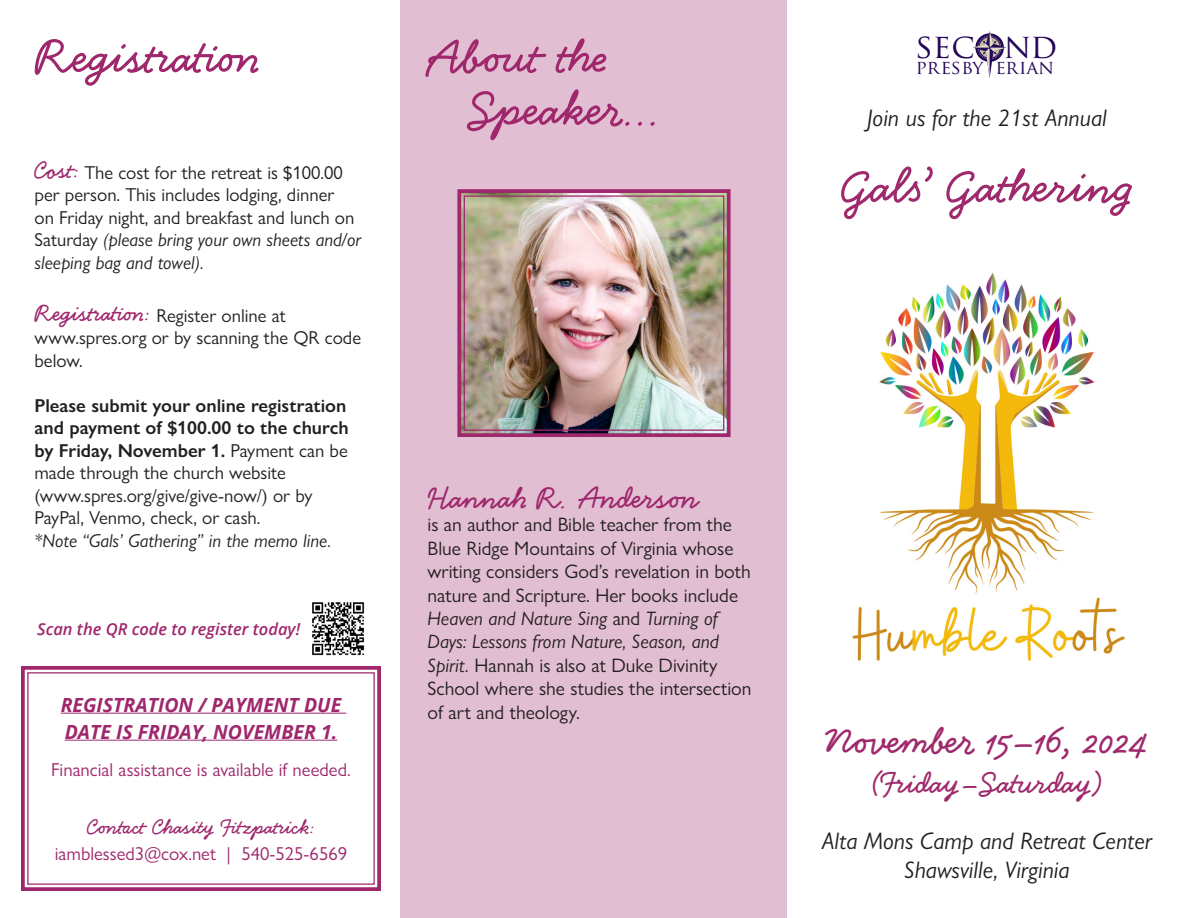
<style>
.page{position:relative;width:1188px;height:918px;background:#fff}
.page>*{position:absolute;margin:0;border:0;box-sizing:border-box;transform-origin:0 0}
.t1{font:700 52.5px "Handsome Pro";letter-spacing:.015em;color:#9f276c}
.t2{font:700 52.5px "Handsome Pro";color:#9e296c}
.t3{font:700 52.5px "Handsome Pro";letter-spacing:.05em;color:#9f276c}
.t4{font:700 42px "Handsome Pro";color:#9e296c}
.t5{font:33.15px "Trajan Pro";color:#230658}
.t6{font:700 33px "Handsome Pro";color:#9e296c}
.t7{font:700 33px "Handsome Pro";color:#9f276c}
.t8{font:italic 24px "Gill Sans Nova";color:#231f20}
.t9{font:700 22.5px "Handsome Pro";color:#9f276c}
.t10{font:19.5px/23.4px "Gill Sans Nova";color:#231f20}
.t11{font:italic 700 19.5px/27px "Open Sans";color:#9f276c}
.t12{font:18.9px "Trajan Pro";letter-spacing:.005em;color:#230658}
.t13{font:18.75px/22.5px "Gill Sans Nova";color:#231f20}
.t14{font:18.75px "Gill Sans Nova";color:#9f276c}
.t15{font:italic 18.75px "Gill Sans Nova";color:#231f20}
.t16{font:italic 600 16.5px "Open Sans";color:#9f276c}
.s1{font-family:"Handsome Pro";font-weight:700;font-size:25.5px;color:#9f276c}
.s2{font-style:italic}
.s3{font-weight:600}
</style>
<div class="page">
<div style="left:400px;top:0;width:388px;height:918px;background:#e2bed3"></div>
<img style="left:457px;top:189px;width:274px;height:248px">
<div style="left:464px;top:195px;width:260px;height:236px;border:1px solid #9f276c"></div>
<img style="left:852px;top:272px;width:273px;height:389px">
<svg style="left:973px;top:31px;width:33px;height:47px"></svg>
<img style="left:312px;top:602px;width:53px;height:54px">
<svg style="left:21px;top:666px;width:360px;height:225px"></svg>
<div style="left:27px;top:672px;width:348px;height:213px;border:1px solid #9f276c"></div>
<p class="t1" style="left:34px;top:25px;width:228px">Registration</p>
<p class="t13" style="left:34px;top:161px;width:328px"><span class="s1">Cost:</span> The cost for the retreat is $100.00 per person. This includes lodging, dinner<br>on Friday night, and breakfast and lunch on Saturday <span class="s2">(please bring your own sheets and/or sleeping bag and towel).</span></p>
<p class="t13" style="left:34px;top:304px;width:328px"><span class="s1">Registration:</span> Register online at www.spres.org or by scanning the QR code below.</p>
<p class="t13" style="left:34px;top:394px;width:316px"><span class="s3">Please submit your online registration and payment of $100.00 to the church by Friday, November 1.</span> Payment can be made through the church website (www.spres.org/give/give-now/) or by PayPal, Venmo, check, or cash.</p>
<p class="t15" style="left:34px;top:529px;width:298px">*Note “Gals’ Gathering” in the memo line.</p>
<p class="t16" style="left:37px;top:617px;width:265px">Scan the QR code to register today!</p>
<p class="t11" style="left:61px;top:691px;width:282px">REGISTRATION / PAYMENT DUE<br>DATE IS FRIDAY, NOVEMBER 1.</p>
<p class="t14" style="left:51px;top:758px;width:301px">Financial assistance is available if needed.</p>
<p class="t9" style="left:87px;top:813px;width:229px">Contact Chasity Fitzpatrick:</p>
<p class="t14" style="left:55px;top:842px;width:294px">iamblessed3@cox.net | 540-525-6569</p>
<p class="t1" style="left:428px;top:25px;width:181px">About the</p>
<p class="t3" style="left:468px;top:77px;width:196px">Speaker...</p>
<p class="t7" style="left:428px;top:478px;width:275px">Hannah R. Anderson</p>
<p class="t10" style="left:428px;top:513px;width:326px">is an author and Bible teacher from the Blue Ridge Mountains of Virginia whose writing considers God’s revelation in both nature and Scripture. Her books include <span class="s2">Heaven and Nature Sing</span> and <span class="s2">Turning of Days: Lessons from Nature, Season, and Spirit.</span> Hannah is also at Duke Divinity School where she studies the intersection of art and theology.</p>
<p class="t5" style="left:916px;top:25px;width:143px">SEC ND</p>
<p class="t12" style="left:916px;top:55px;width:140px">PRESBY ERIAN</p>
<p class="t8" style="left:867px;top:104px;width:241px">Join us for the 21st Annual</p>
<p class="t2" style="left:841px;top:155px;width:294px">Gals’ Gathering</p>
<p class="t4" style="left:825px;top:715px;width:325px">November 15–16, 2024</p>
<p class="t6" style="left:869px;top:763px;width:237px">(Friday–Saturday)</p>
<p class="t8" style="left:822px;top:827px;width:331px">Alta Mons Camp and Retreat Center</p>
<p class="t8" style="left:904px;top:855px;width:167px">Shawsville, Virginia</p>
</div>
